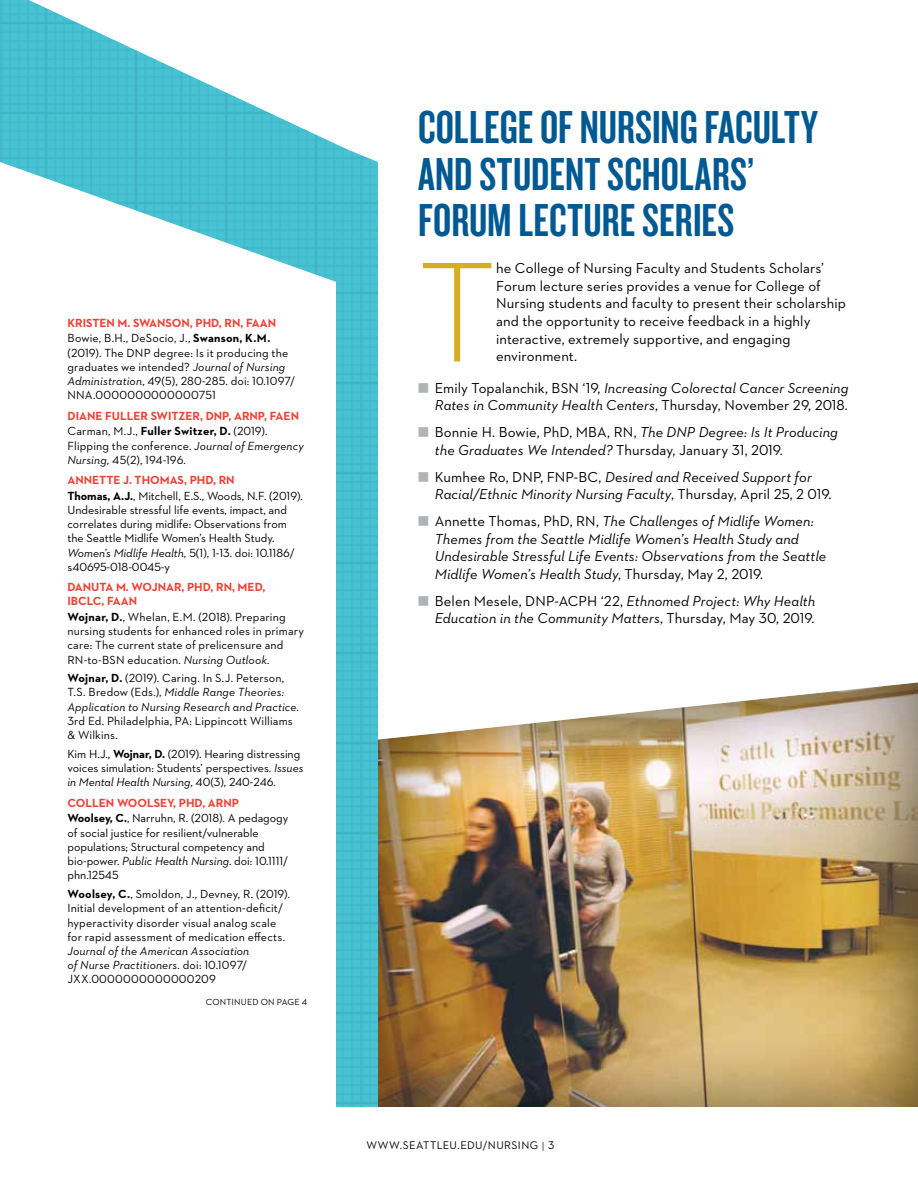
<style>
.page{position:relative;width:918px;height:1188px;background:#fff}
.page>*{position:absolute;margin:0;border:0;box-sizing:border-box;transform-origin:0 0}
.t1{font:300 144.9px "Neutraface 2 Text";color:#d7ae21}
.t2{font:48px/46.5px "Knockout 48 Featherweight";color:#005992}
.t3{font:italic 14.7px/17.7px "Neutraface 2 Text";letter-spacing:.005em;color:#000;text-align:right}
.t4{font:14.7px/17.7px "Neutraface 2 Text";letter-spacing:.01em;color:#000}
.t5{font:12px/14.2px "Neutraface 2 Text";color:#000}
.t6{font:italic 12px/14.2px "Neutraface 2 Text";letter-spacing:.01em;color:#000}
.t7{font:700 12px/15.8px "Neutraface 2 Text";color:#ef4135}
.t8{font:11.25px "Neutraface 2 Text";color:#000}
.t9{font:9px "Neutraface 2 Text";letter-spacing:.17em;color:#000}
.s1{font-weight:400;color:#000}
.s2{color:#000}
.s3{font-style:italic}
.s4{font-weight:700;color:#ef4135}
.s5{font-weight:700}
.s6{font-weight:700;font-style:normal}
.s7{font-style:normal}
.s8{font-family:"Universal Newswith Comm Pi";font-style:normal;font-size:12px;color:#b1b4b6}
.s9{font-family:"Universal Newswith Comm Pi";font-size:12px;color:#b1b4b6}
.s10{font-weight:300;font-size:13.5px}
</style>
<div class="page">
<div style="left:378px;top:680px;width:540px;height:427px;background:#000;opacity:.5"></div>
<img style="left:336px;top:162px;width:42px;height:945px">
<img style="left:0;top:0;width:378px;height:162px">
<img style="left:0;top:162px;width:345px;height:123px">
<p class="t7" style="left:68px;top:315px;width:210px">KRISTEN M. SWANSON, PH D, RN, FAAN<br><span class="s1">Bowie, B.H., DeSocio, J.,</span> <span class="s2">SWANSON, K.M.</span></p>
<p class="t5" style="left:67px;top:345px;width:229px">(2019). The DN P degree: I s it producing the graduates we intended? <span class="s3">Journal of Nursing Administration</span>, 49(5), 280-285. doi: 10.1097/ NNA</p>
<p class="t5" style="left:93px;top:388px;width:124px">.0000000000000751</p>
<p class="t7" style="left:67px;top:407px;width:233px">DIAN E FULLER SWITZER, DNP, ARNP, FAEN<br><span class="s1">Carman, M.J.,</span> <span class="s2">FULLER SWITZER, D.</span> <span class="s1">(2019).</span></p>
<p class="t5" style="left:67px;top:438px;width:238px">Flipping the conference. <span class="s3">Journal of Emergency<br>Nursing,</span> 45(2), 194-196.</p>
<p class="t7" style="left:67px;top:472px;width:9px">ANN</p>
<p class="t5" style="left:67px;top:472px;width:237px;line-height:15.8px;text-indent:25px"><span class="s4">ETTE J. THOMAS, PH D, RN<br></span><span class="s5">THOMAS, A.J.</span>, Mitchell, E.S., Woods, N .F. (2019).</p>
<p class="t5" style="left:67px;top:502px;width:229px">U ndesirable stressful life events, impact, and correlates during midlife: Observations from the Seattle Midlife Women’s Health Study.<br><span class="s3">Women’s Midlife Health,</span> 5(1), 1-13. doi: 10.1186/ s40695-018-0045-y</p>
<p class="t7" style="left:67px;top:580px;width:199px;line-height:14.1px">DAN UTA M. WOJNAR, PH D, RN, MED,<br>IBCLC, FAAN</p>
<p class="t5" style="left:67px;top:609px;width:238px"><span class="s5">WOJNAR, D.</span>, Whelan, E.M. (2018). Preparing nursing students for enhanced roles in primary care: The current state of prelicensure and<br>RN -to-BSN education. <span class="s3">Nursing Outlook</span>.</p>
<p class="t6" style="left:67px;top:671px;width:233px"><span class="s6">WOJNAR, D.</span> <span class="s7">(2019). Caring. I n S.J. Peterson,<br>T.S. Bredow (Eds.),</span> Middle Range Theories:<br>Application to Nursing Research and Practice.</p>
<p class="t5" style="left:67px;top:714px;width:227px">3rd Ed. Philadelphia, PA: Lippincott Williams &amp; Wilkins.</p>
<p class="t5" style="left:67px;top:747px;width:238px">Kim H.J., <span class="s5">WOJNAR, D.</span> (2019). Hearing distressing voices simulation: Students’ perspectives. <span class="s3">Issues in Mental Health Nursing</span>, 40(3), 240-246.</p>
<p class="t5" style="left:67px;top:794px;width:223px;line-height:15.8px"><span class="s4">COLLEN WOOLSEY, PH D, ARNP<br></span><span class="s5">WOOLSEY, C.</span>, N arruhn, R. (2018). A pedagogy</p>
<p class="t5" style="left:67px;top:825px;width:223px">of social justice for resilient/vulnerable populations; Structural competency and bio-power. <span class="s3">Public Health Nursing</span>. doi: 10.1111/ phn.12545</p>
<p class="t5" style="left:67px;top:887px;width:224px"><span class="s5">WOOLSEY, C.</span>, Smoldon, J., Devney, R. (2019).<br>I nitial development of an attention-deficit/ hyperactivity disorder visual analog scale for rapid assessment of medication effects.</p>
<p class="t6" style="left:67px;top:944px;width:183px">Journal of the American Association of Nurse Practitioners<span class="s7">. doi: 10.1097/<br>JXX.0000000000000209</span></p>
<p class="t9" style="left:206px;top:996px;width:103px">Continued on page 4</p>
<h2 class="t2" style="left:418px;top:103px;width:401px">COLLEGE OF NURSING FACULTY<br>AND STUDENT SCHOLARS’<br>FORUM LECTURE SERIES</h2>
<h1 class="t1" style="left:418px;top:222px;width:80px">T</h1>
<p class="t4" style="left:496px;top:259px;width:351px">he College of N ursing Faculty and Students Scholars’ Forum lecture series provides a venue for College of<br>N ursing students and faculty to present their scholarship and the opportunity to receive feedback in a highly interactive, extremely supportive, and engaging environment.</p>
<p class="t3" style="left:418px;top:379px;width:432px"><span class="s8">M</span> <span class="s7">Emily Topalanchik, BSN ‘19,</span> Increasing Colorectal Cancer Screening<br>Rates in Community Health Centers<span class="s7">, Thursday, N ovember 29, 2018.</span></p>
<p class="t4" style="left:435px;top:423px;width:405px;text-indent:-17px"><span class="s9">M</span> Bonnie H. Bowie, PhD, MBA, RN , <span class="s3">The DNP Degree: Is It Producing the Graduates We Intended?</span> Thursday, January 31, 2019.</p>
<p class="t3" style="left:435px;top:467px;width:398px;text-align:left;text-indent:-17px"><span class="s8">M</span> <span class="s7">Kumhee Ro, DN P, FN P-BC,</span> Desired and Received Support for<br>Racial/Ethnic Minority Nursing Faculty<span class="s7">, Thursday, April 25, 2 019.</span></p>
<p class="t3" style="left:435px;top:512px;width:393px;text-align:left;text-indent:-17px"><span class="s8">M</span> <span class="s7">Annette Thomas, PhD, RN ,</span> The Challenges of Midlife Women:<br>Themes from the Seattle Midlife Women’s Health Study and Undesirable Stressful Life Events: Observations from the Seattle Midlife Women’s Health Study<span class="s7">, Thursday, May 2, 2019.</span></p>
<p class="t3" style="left:418px;top:592px;width:399px"><span class="s8">M</span> <span class="s7">Belen Mesele, DN P-ACPH ‘22,</span> Ethnomed Project: Why Health<br>Education in the Community Matters<span class="s7">, Thursday, May 30, 2019.</span></p>
<p class="t8" style="left:366px;top:1138px;width:190px">www.seattleu.edu/nursing <span class="s10">I</span> 3</p>
</div>
